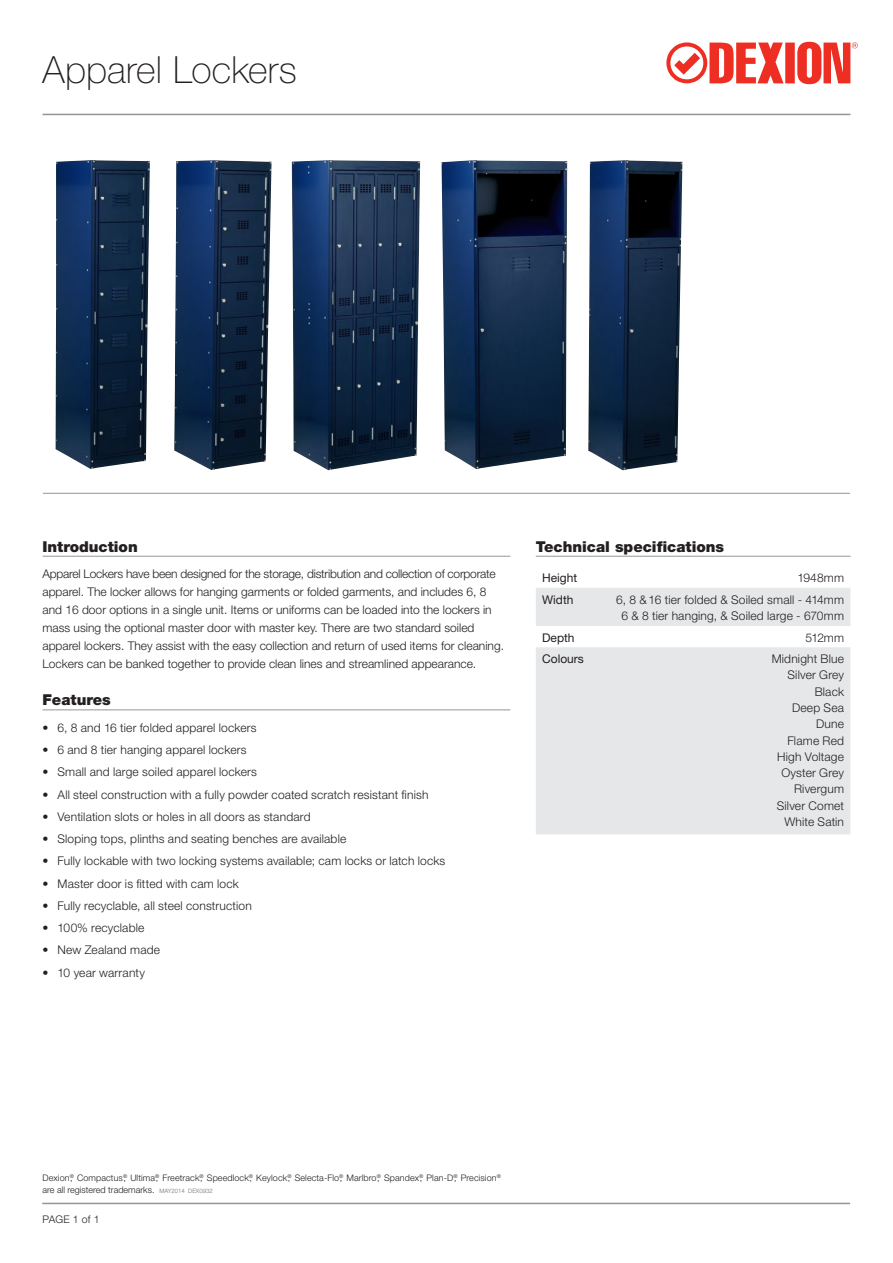
<style>
.page{position:relative;width:893px;height:1263px;background:#fff}
.page>*{position:absolute;margin:0;border:0;box-sizing:border-box;transform-origin:0 0}
.Spec_Sheet_Title{font:100 37.5px "Helvetica Neue";letter-spacing:.005em;color:#231f20}
.Subhead_w_Underline{font:900 15px "Helvetica Neue";color:#231f20}
.body_copy{font:300 12px/18px "Helvetica Neue";color:#231f20}
.Body_copy_-_Bullets{font:300 12px "Helvetica Neue";letter-spacing:.015em;color:#231f20}
.Table_info_-_Right_a{font:300 12px "Helvetica Neue";letter-spacing:.015em;color:#231f20}
.Table_-_Subs{font:12px "Helvetica Neue";color:#231f20}
.t1{font:300 10.5px "Helvetica Neue";letter-spacing:.01em;color:#231f20}
.Disclaimer{font:300 9px/12px "Helvetica Neue";letter-spacing:.01em;color:#231f20}
.s1{font-size:6px;color:#6c6d70}
</style>
<div class="page">
<img style="left:56px;top:160px;width:94px;height:309px">
<img style="left:174px;top:160px;width:98px;height:310px">
<img style="left:292px;top:160px;width:128px;height:310px">
<img style="left:442px;top:160px;width:125px;height:309px">
<img style="left:588px;top:160px;width:94px;height:310px">
<hr style="left:43px;top:114px;width:807px;height:1px;background:#939598">
<hr style="left:42px;top:1203px;width:808px;height:1px;background:#939598">
<svg style="left:666px;top:42px;width:192px;height:42px"></svg>
<hr style="left:43px;top:556px;width:467px;height:1px;background:#939598">
<hr style="left:43px;top:709px;width:467px;height:1px;background:#939598">
<svg style="left:536px;top:588px;width:314px;height:246px;background:#e8e9ea"></svg>
<hr style="left:536px;top:556px;width:314px;height:1px;background:#939598">
<hr style="left:43px;top:493px;width:807px;height:1px;background:#939598">
<p class="Spec_Sheet_Title" style="left:43px;top:49px;width:256px">Apparel Lockers</p>
<p class="Subhead_w_Underline" style="left:43px;top:537px;width:97px">Introduction</p>
<p class="body_copy" style="left:43px;top:564px;width:463px">Apparel Lockers have been designed for the storage, distribution and collection of corporate apparel. The locker allows for hanging garments or folded garments, and includes 6, 8 and 16 door options in a single unit. Items or uniforms can be loaded into the lockers in mass using the optional master door with master key. There are two standard soiled apparel lockers. They assist with the easy collection and return of used items for cleaning.<br>Lockers can be banked together to provide clean lines and streamlined appearance.</p>
<p class="Subhead_w_Underline" style="left:43px;top:691px;width:70px">Features</p>
<p class="Body_copy_-_Bullets" style="left:43px;top:720px;width:216px">• 6, 8 and 16 tier folded apparel lockers</p>
<p class="Body_copy_-_Bullets" style="left:43px;top:742px;width:206px">• 6 and 8 tier hanging apparel lockers</p>
<p class="Body_copy_-_Bullets" style="left:43px;top:765px;width:216px">• Small and large soiled apparel lockers</p>
<p class="Body_copy_-_Bullets" style="left:43px;top:787px;width:387px">• All steel construction with a fully powder coated scratch resistant finish</p>
<p class="Body_copy_-_Bullets" style="left:43px;top:809px;width:270px">• Ventilation slots or holes in all doors as standard</p>
<p class="Body_copy_-_Bullets" style="left:43px;top:831px;width:305px">• Sloping tops, plinths and seating benches are available</p>
<p class="Body_copy_-_Bullets" style="left:43px;top:854px;width:404px">• Fully lockable with two locking systems available; cam locks or latch locks</p>
<p class="Body_copy_-_Bullets" style="left:43px;top:876px;width:198px">• Master door is fitted with cam lock</p>
<p class="Body_copy_-_Bullets" style="left:43px;top:898px;width:211px">• Fully recyclable, all steel construction</p>
<p class="Body_copy_-_Bullets" style="left:43px;top:920px;width:103px">• 100% recyclable</p>
<p class="Body_copy_-_Bullets" style="left:43px;top:943px;width:119px">• New Zealand made</p>
<p class="Body_copy_-_Bullets" style="left:43px;top:965px;width:104px">• 10 year warranty</p>
<p class="Subhead_w_Underline" style="left:536px;top:537px;width:190px">Technical specifications</p>
<p class="Table_-_Subs" style="left:542px;top:571px;width:37px">Height</p>
<p class="Table_info_-_Right_a" style="left:797px;top:571px;width:48px">1948mm</p>
<p class="Table_-_Subs" style="left:542px;top:592px;width:33px">Width</p>
<p class="Table_info_-_Right_a" style="left:616px;top:592px;width:229px">6, 8 &amp; 16 tier folded &amp; Soiled small - 414mm</p>
<p class="Table_info_-_Right_a" style="left:621px;top:608px;width:224px">6 &amp; 8 tier hanging, &amp; Soiled large - 670mm</p>
<p class="Table_-_Subs" style="left:542px;top:630px;width:34px">Depth</p>
<p class="Table_info_-_Right_a" style="left:805px;top:630px;width:40px">512mm</p>
<p class="Table_-_Subs" style="left:542px;top:652px;width:43px">Colours</p>
<p class="Table_info_-_Right_a" style="left:772px;top:651px;width:74px">Midnight Blue</p>
<p class="Table_info_-_Right_a" style="left:788px;top:668px;width:58px">Silver Grey</p>
<p class="Table_info_-_Right_a" style="left:815px;top:684px;width:31px">Black</p>
<p class="Table_info_-_Right_a" style="left:792px;top:700px;width:54px">Deep Sea</p>
<p class="Table_info_-_Right_a" style="left:816px;top:717px;width:29px">Dune</p>
<p class="Table_info_-_Right_a" style="left:787px;top:733px;width:58px">Flame Red</p>
<p class="Table_info_-_Right_a" style="left:777px;top:749px;width:68px">High Voltage</p>
<p class="Table_info_-_Right_a" style="left:781px;top:765px;width:64px">Oyster Grey</p>
<p class="Table_info_-_Right_a" style="left:794px;top:782px;width:51px">Rivergum</p>
<p class="Table_info_-_Right_a" style="left:777px;top:798px;width:69px">Silver Comet</p>
<p class="Table_info_-_Right_a" style="left:784px;top:814px;width:61px">White Satin</p>
<p class="Disclaimer" style="left:43px;top:1171px;width:460px">Dexion<sup>®</sup>, Compactus<sup>®</sup>, Ultima<sup>®</sup>, Freetrack<sup>®</sup>, Speedlock<sup>®</sup>, Keylock<sup>®</sup>, Selecta-Flo<sup>®</sup>, Marlbro<sup>®</sup>, Spandex<sup>®</sup>, Plan-D<sup>®</sup>, Precision<sup>® </sup>are all registered trademarks. <span class="s1">MAY2014 DEX0932</span></p>
<p class="t1" style="left:43px;top:1213px;width:59px">PAGE 1 of 1</p>
</div>
